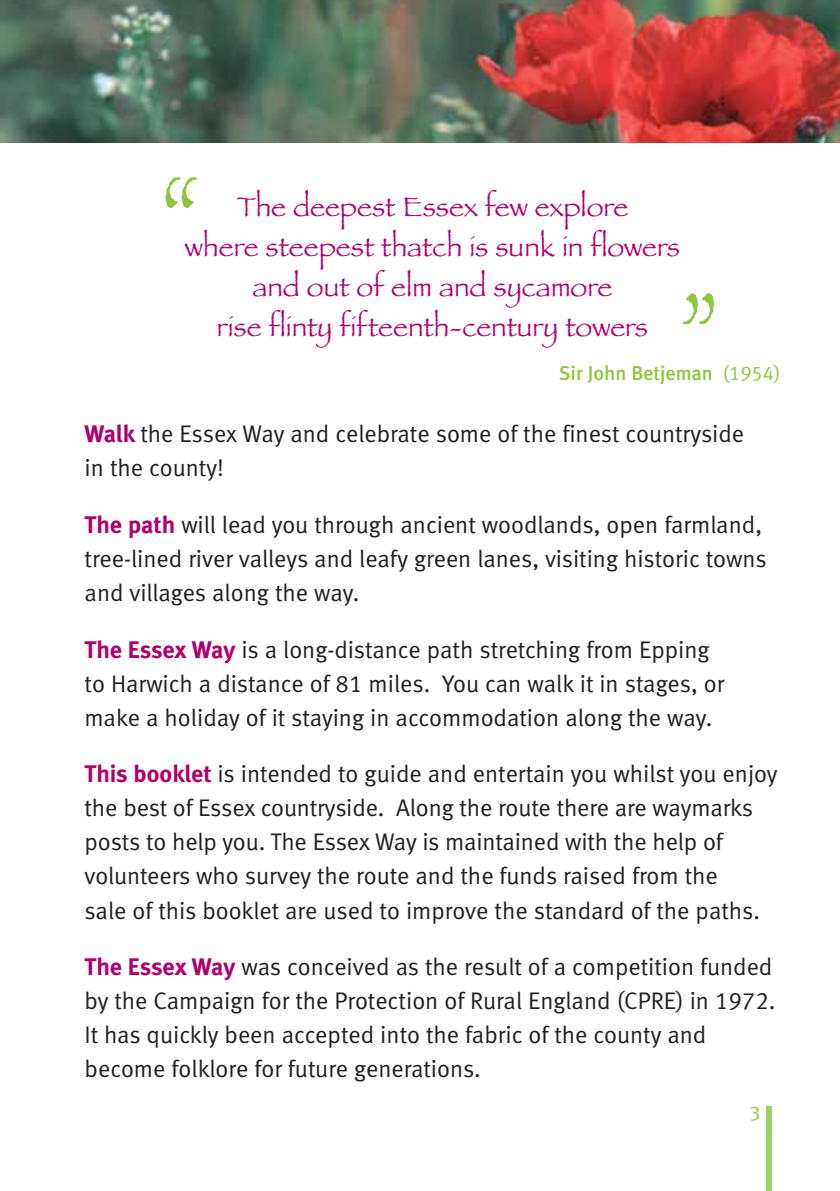
<style>
.page{position:relative;width:840px;height:1191px;background:#fff}
.page>*{position:absolute;margin:0;border:0;box-sizing:border-box;transform-origin:0 0}
.t1{font:112px "Papyrus";color:#8cc63f}
.t2{font:28px/40px "Papyrus";color:#af006e;text-align:center}
.t3{font:24px/34px "Meta Normal";color:#231f20}
.t4{font:500 20px "Meta";color:#8cc63f}
.t5{font:20px "Meta Normal LF Caps";color:#8cc63f}
.s1{font-family:"Meta Normal";font-weight:400}
.s2{font-family:"Meta Normal LF Caps";font-weight:400}
.s3{font-family:"Meta";font-weight:700;color:#af006e}
.s4{font-family:"Meta Normal LF Caps"}
</style>
<div class="page">
<img style="left:0;top:0;width:1px;height:142px">
<img style="left:1px;top:0;width:838px;height:142px">
<div style="left:765px;top:1106px;width:6px;height:85px;background:#a3cf62"></div>
<h1 class="t1" style="left:156px;top:146px;width:49px">“</h1>
<p class="t2" style="left:185px;top:188px;width:496px">The deepest Essex few explore<br>where steepest thatch is sunk in flowers and out of elm and sycamore<br>rise flinty fifteenth-century towers</p>
<p class="t4" style="left:558px;top:366px;width:223px">Sir John Betjeman <span class="s1">(</span><span class="s2">1954</span><span class="s1">)</span></p>
<h1 class="t1" style="left:675px;top:265px;width:49px">”</h1>
<p class="t3" style="left:85px;top:420px;width:660px"><span class="s3">Walk</span> the Essex Way and celebrate some of the finest countryside in the county!</p>
<p class="t3" style="left:85px;top:510px;width:683px"><span class="s3">The path</span> will lead you through ancient woodlands, open farmland, tree-lined river valleys and leafy green lanes, visiting historic towns and villages along the way.</p>
<p class="t3" style="left:85px;top:635px;width:641px"><span class="s3">The Essex Way</span> is a long-distance path stretching from Epping to Harwich a distance of <span class="s4">81</span> miles. You can walk it in stages, or make a holiday of it staying in accommodation along the way.</p>
<p class="t3" style="left:85px;top:760px;width:694px"><span class="s3">This booklet</span> is intended to guide and entertain you whilst you enjoy the best of Essex countryside. Along the route there are waymarks posts to help you. The Essex Way is maintained with the help of volunteers who survey the route and the funds raised from the<br>sale of this booklet are used to improve the standard of the paths.</p>
<p class="t3" style="left:85px;top:952px;width:692px"><span class="s3">The Essex Way</span> was conceived as the result of a competition funded by the Campaign for the Protection of Rural England (CPRE) in <span class="s4">1972</span>.<br>It has quickly been accepted into the fabric of the county and become folklore for future generations.</p>
<p class="t5" style="left:749px;top:1102px;width:13px">3</p>
</div>
